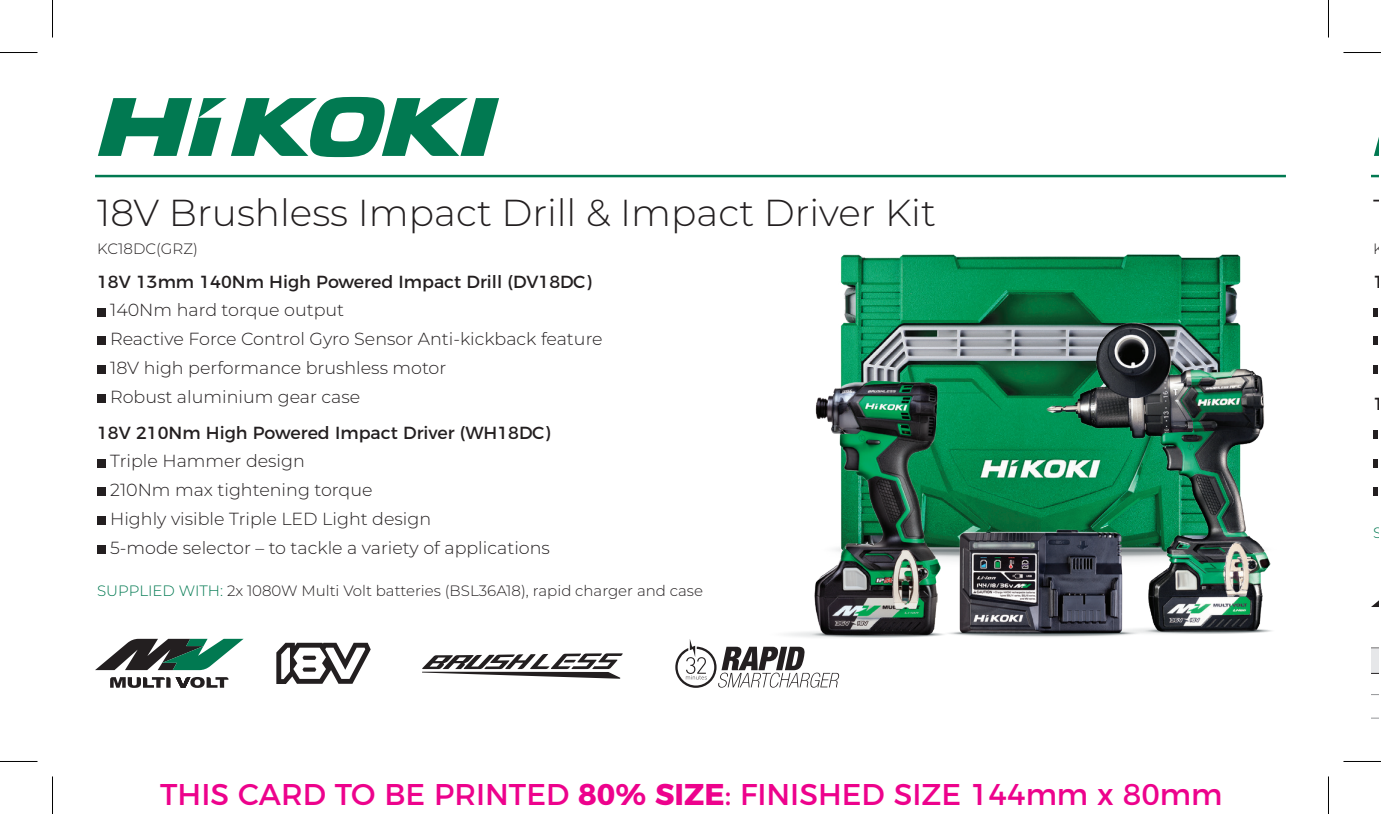
<style>
.page{position:relative;width:1381px;height:814px;background:#fff}
.page>*{position:absolute;margin:0;border:0;box-sizing:border-box;transform-origin:0 0}
.t1{font:300 37.5px "Montserrat";color:#231f20}
.t2{font:30px "Montserrat";color:#ed028c}
.t3{font:300 17.5px/28.8px "Montserrat";color:#231f20}
.t4{font:17.5px "Montserrat";color:#231f20}
.t5{font:300 15px "Montserrat";color:#231f20}
.t6{font:300 15px "Montserrat";color:#017951}
.s1{color:#017951}
.s2{font-weight:700}
</style>
<div class="page">
<svg style="left:1374px;top:140px;width:4px;height:16px"></svg>
<svg style="left:1371px;top:175px;width:7px;height:2px"></svg>
<svg style="left:98px;top:97px;width:401px;height:60px"></svg>
<hr style="left:95px;top:175px;width:1191px;height:2px;background:#017951">
<div style="left:97px;top:308px;width:9px;height:8px;background:#231f20"></div>
<div style="left:97px;top:337px;width:9px;height:8px;background:#231f20"></div>
<div style="left:97px;top:365px;width:9px;height:9px;background:#231f20"></div>
<div style="left:97px;top:394px;width:9px;height:9px;background:#231f20"></div>
<div style="left:97px;top:459px;width:9px;height:8px;background:#231f20"></div>
<div style="left:97px;top:487px;width:9px;height:9px;background:#231f20"></div>
<div style="left:97px;top:516px;width:9px;height:9px;background:#231f20"></div>
<div style="left:97px;top:545px;width:9px;height:8px;background:#231f20"></div>
<svg style="left:422px;top:653px;width:201px;height:25px"></svg>
<svg style="left:276px;top:643px;width:95px;height:41px"></svg>
<svg style="left:675px;top:639px;width:164px;height:49px"></svg>
<img style="left:756px;top:174px;width:530px;height:353px">
<img style="left:967px;top:527px;width:64px;height:110px">
<img style="left:1031px;top:267px;width:255px;height:370px">
<img style="left:750px;top:341px;width:217px;height:326px">
<div style="left:1373px;top:308px;width:5px;height:8px;background:#231f20"></div>
<div style="left:1373px;top:337px;width:5px;height:8px;background:#231f20"></div>
<div style="left:1373px;top:365px;width:5px;height:9px;background:#231f20"></div>
<div style="left:1373px;top:430px;width:5px;height:8px;background:#231f20"></div>
<div style="left:1373px;top:459px;width:5px;height:8px;background:#231f20"></div>
<div style="left:1373px;top:487px;width:5px;height:9px;background:#231f20"></div>
<div style="left:1371px;top:648px;width:7px;height:25px;background:#e6e7e9"></div>
<svg style="left:1371px;top:601px;width:7px;height:6px"></svg>
<svg style="left:95px;top:639px;width:149px;height:31px"></svg>
<svg style="left:110px;top:677px;width:118px;height:11px"></svg>
<hr style="left:0;top:52px;width:38px;height:1px;background:#000">
<hr style="left:1343px;top:52px;width:38px;height:1px;background:#000">
<hr style="left:0;top:761px;width:38px;height:1px;background:#000">
<hr style="left:1343px;top:761px;width:38px;height:1px;background:#000">
<hr style="left:52px;top:0;width:1px;height:38px;background:#000">
<hr style="left:52px;top:776px;width:1px;height:38px;background:#000">
<hr style="left:1328px;top:0;width:1px;height:38px;background:#000">
<hr style="left:1328px;top:776px;width:1px;height:38px;background:#000">
<h1 class="t1" style="left:97px;top:187px;width:840px">18V Brushless Impact Drill &amp; Impact Driver Kit</h1>
<p class="t5" style="left:97px;top:239px;width:102px">KC18DC(GRZ)</p>
<p class="t4" style="left:97px;top:267px;width:496px">18V 13mm 140Nm High Powered Impact Drill (DV18DC)</p>
<p class="t3" style="left:110px;top:295px;width:494px">140Nm hard torque output<br>Reactive Force Control Gyro Sensor Anti-kickback feature 18V high performance brushless motor<br>Robust aluminium gear case</p>
<p class="t4" style="left:97px;top:418px;width:455px">18V 210Nm High Powered Impact Driver (WH18DC)</p>
<p class="t3" style="left:110px;top:446px;width:441px">Triple Hammer design<br>210Nm max tightening torque<br>Highly visible Triple LED Light design<br>5-mode selector – to tackle a variety of applications</p>
<p class="t5" style="left:97px;top:580px;width:607px"><span class="s1">SUPPLIED WITH:</span> 2x 1080W Multi Volt batteries (BSL36A18), rapid charger and case</p>
<h2 class="t2" style="left:160px;top:770px;width:1063px">THIS CARD TO BE PRINTED <span class="s2">80% SIZE</span>: FINISHED SIZE 144mm x 80mm</h2>
<h1 class="t1" style="left:1373px;top:187px;width:15px">1</h1>
<p class="t5" style="left:1373px;top:239px;width:12px">K</p>
<p class="t4" style="left:1373px;top:267px;width:12px">1</p>
<p class="t4" style="left:1373px;top:389px;width:12px">1</p>
<p class="t6" style="left:1373px;top:522px;width:11px">S</p>
</div>
